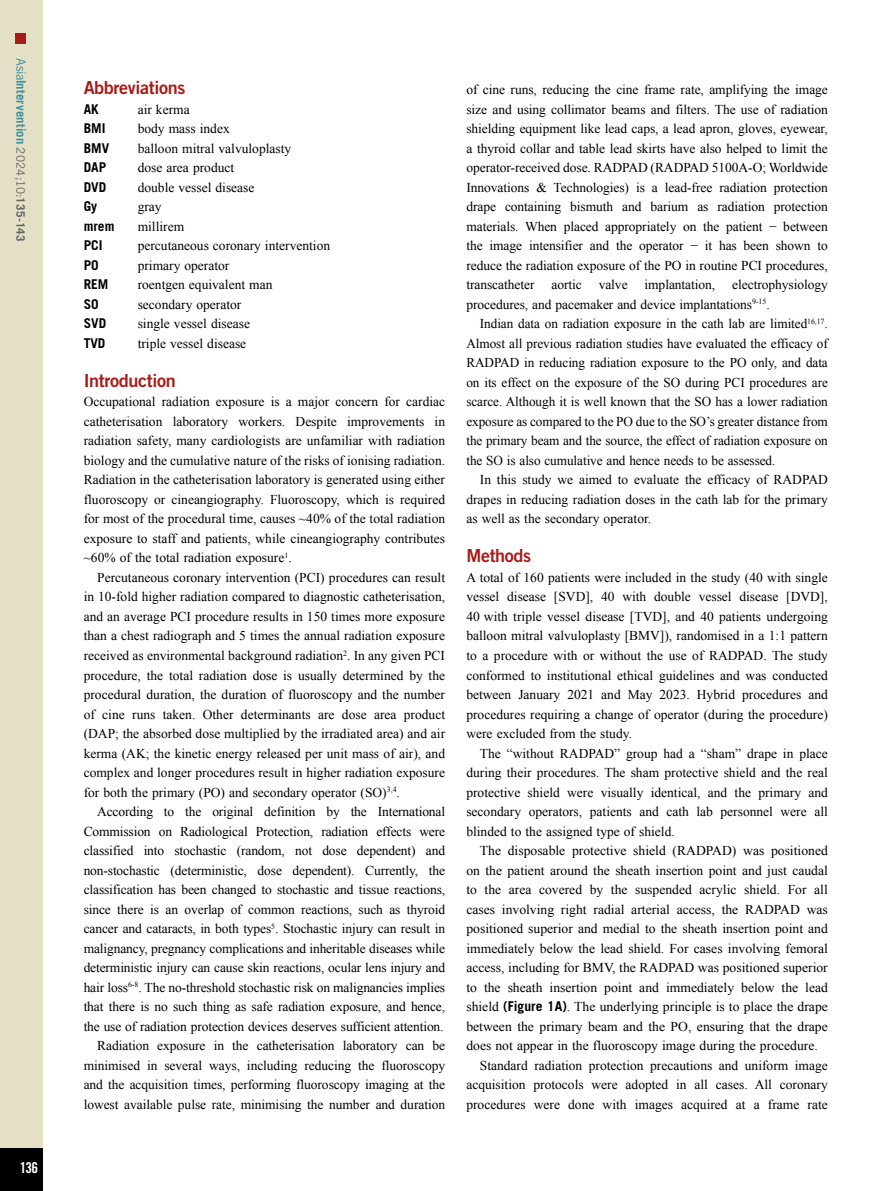
<style>
.page{position:relative;width:893px;height:1191px;background:#fff}
.page>*{position:absolute;margin:0;border:0;box-sizing:border-box;transform-origin:0 0}
.t1{font:18px "Trade Gothic LT Std Bd 2";letter-spacing:-.02em;color:#a91b18}
.t2{font:15px "Trade Gothic LT Std Bd Cn 20";color:#fff}
.t3{font:13.5px/19.5px "Times New Roman";color:#000;text-align:justify}
.t4{font:700 13.5px "Trade Gothic LT Std";color:#000}
.t5{font:700 12.75px "Trade Gothic LT Std";letter-spacing:.005em;color:#418f9b}
.s1{font-weight:400}
.s2{font-weight:400;font-size:11.7px;color:#646363}
.s3{font-size:11.7px;color:#646363}
.s4{font-family:"Trade Gothic LT Std";font-weight:700}
</style>
<div class="page">
<div style="left:0;top:0;width:43px;height:1191px;background:#e4e0c5"></div>
<div style="left:0;top:1148px;width:43px;height:43px;background:#000"></div>
<div style="left:16px;top:34px;width:10px;height:10px;background:#a91b18"></div>
<p class="t5" style="left:29px;top:58px;width:185px;rotate:90deg"><span class="s1">Asia</span>Intervention <span class="s2">2024;10:</span><span class="s3">135-143</span></p>
<p class="t2" style="left:20px;top:1158px;width:20px">136</p>
<h1 class="t1" style="left:84px;top:77px;width:103px">Abbreviations</h1>
<p class="t4" style="left:84px;top:101px;width:17px">AK</p>
<p class="t3" style="left:138px;top:99px;width:54px">air kerma</p>
<p class="t4" style="left:84px;top:120px;width:23px">BMI</p>
<p class="t3" style="left:138px;top:119px;width:94px">body mass index</p>
<p class="t4" style="left:84px;top:140px;width:27px">BMV</p>
<p class="t3" style="left:138px;top:138px;width:155px">balloon mitral valvuloplasty</p>
<p class="t4" style="left:84px;top:159px;width:24px">DAP</p>
<p class="t3" style="left:138px;top:158px;width:98px">dose area product</p>
<p class="t4" style="left:84px;top:179px;width:24px">DVD</p>
<p class="t3" style="left:138px;top:177px;width:118px">double vessel disease</p>
<p class="t4" style="left:84px;top:198px;width:15px">Gy</p>
<p class="t3" style="left:138px;top:197px;width:25px">gray</p>
<p class="t4" style="left:84px;top:218px;width:32px">mrem</p>
<p class="t3" style="left:138px;top:216px;width:48px">millirem</p>
<p class="t4" style="left:84px;top:237px;width:20px">PCI</p>
<p class="t3" style="left:138px;top:236px;width:194px">percutaneous coronary intervention</p>
<p class="t4" style="left:84px;top:257px;width:17px">PO</p>
<p class="t3" style="left:138px;top:255px;width:93px">primary operator</p>
<p class="t4" style="left:84px;top:276px;width:26px">REM</p>
<p class="t3" style="left:138px;top:275px;width:136px">roentgen equivalent man</p>
<p class="t4" style="left:84px;top:296px;width:17px">SO</p>
<p class="t3" style="left:138px;top:294px;width:105px">secondary operator</p>
<p class="t4" style="left:84px;top:315px;width:24px">SVD</p>
<p class="t3" style="left:138px;top:314px;width:114px">single vessel disease</p>
<p class="t4" style="left:84px;top:335px;width:23px">TVD</p>
<p class="t3" style="left:138px;top:333px;width:110px">triple vessel disease</p>
<h1 class="t1" style="left:84px;top:369px;width:94px">Introduction</h1>
<p class="t3" style="left:84px;top:392px;width:363px">Occupational radiation exposure is a major concern for cardiac catheterisation laboratory workers. Despite improvements in radiation safety, many cardiologists are unfamiliar with radiation biology and the cumulative nature of the risks of ionising radiation.<br>Radiation in the catheterisation laboratory is generated using either fluoroscopy or cineangiography. Fluoroscopy, which is required for most of the procedural time, causes ~40% of the total radiation exposure to staff and patients, while cineangiography contributes ~60% of the total radiation exposure<sup>1</sup>.</p>
<p class="t3" style="left:84px;top:567px;width:363px;text-indent:14px">Percutaneous coronary intervention (PCI) procedures can result in 10-fold higher radiation compared to diagnostic catheterisation, and an average PCI procedure results in 150 times more exposure than a chest radiograph and 5 times the annual radiation exposure received as environmental background radiation<sup>2</sup>. In any given PCI procedure, the total radiation dose is usually determined by the procedural duration, the duration of fluoroscopy and the number of cine runs taken. Other determinants are dose area product (DAP; the absorbed dose multiplied by the irradiated area) and air kerma (AK; the kinetic energy released per unit mass of air), and complex and longer procedures result in higher radiation exposure for both the primary (PO) and secondary operator (SO)<sup>3,4</sup>.</p>
<p class="t3" style="left:84px;top:801px;width:363px;text-align:right">According to the original definition by the International Commission on Radiological Protection, radiation effects were classified into stochastic (random, not dose dependent) and non-stochastic (deterministic, dose dependent). Currently, the classification has been changed to stochastic and tissue reactions, since there is an overlap of common reactions, such as thyroid cancer and cataracts, in both types<sup>5</sup>. Stochastic injury can result in malignancy, pregnancy complications and inheritable diseases while deterministic injury can cause skin reactions, ocular lens injury and hair loss<sup>6-8</sup>. The no-threshold stochastic risk on malignancies implies that there is no such thing as safe radiation exposure, and hence, the use of radiation protection devices deserves sufficient attention.<br>Radiation exposure in the catheterisation laboratory can be minimised in several ways, including reducing the fluoroscopy and the acquisition times, performing fluoroscopy imaging at the lowest available pulse rate, minimising the number and duration</p>
<p class="t3" style="left:466px;top:80px;width:363px">of cine runs, reducing the cine frame rate, amplifying the image size and using collimator beams and filters. The use of radiation shielding equipment like lead caps, a lead apron, gloves, eyewear, a thyroid collar and table lead skirts have also helped to limit the operator-received dose. RADPAD (RADPAD 5100A-O; Worldwide Innovations &amp; Technologies) is a lead-free radiation protection drape containing bismuth and barium as radiation protection materials. When placed appropriately on the patient − between the image intensifier and the operator − it has been shown to reduce the radiation exposure of the PO in routine PCI procedures, transcatheter aortic valve implantation, electrophysiology procedures, and pacemaker and device implantations<sup>9-15</sup>.</p>
<p class="t3" style="left:466px;top:314px;width:363px;text-indent:13px">Indian data on radiation exposure in the cath lab are limited<sup>16,17</sup>.<br>Almost all previous radiation studies have evaluated the efficacy of RADPAD in reducing radiation exposure to the PO only, and data on its effect on the exposure of the SO during PCI procedures are scarce. Although it is well known that the SO has a lower radiation exposure as compared to the PO due to the SO’s greater distance from the primary beam and the source, the effect of radiation exposure on the SO is also cumulative and hence needs to be assessed.</p>
<p class="t3" style="left:466px;top:470px;width:363px;text-indent:14px">In this study we aimed to evaluate the efficacy of RADPAD drapes in reducing radiation doses in the cath lab for the primary as well as the secondary operator.</p>
<h1 class="t1" style="left:466px;top:545px;width:66px">Methods</h1>
<p class="t3" style="left:466px;top:567px;width:363px">A total of 160 patients were included in the study (40 with single vessel disease [SVD], 40 with double vessel disease [DVD], 40 with triple vessel disease [TVD], and 40 patients undergoing balloon mitral valvuloplasty [BMV]), randomised in a 1:1 pattern to a procedure with or without the use of RADPAD. The study conformed to institutional ethical guidelines and was conducted between January 2021 and May 2023. Hybrid procedures and procedures requiring a change of operator (during the procedure) were excluded from the study.</p>
<p class="t3" style="left:466px;top:743px;width:363px;text-indent:14px">The “without RADPAD” group had a “sham” drape in place during their procedures. The sham protective shield and the real protective shield were visually identical, and the primary and secondary operators, patients and cath lab personnel were all blinded to the assigned type of shield.</p>
<p class="t3" style="left:480px;top:840px;width:349px">The disposable protective shield (RADPAD) was positioned</p>
<p class="t3" style="left:466px;top:860px;width:363px">on the patient around the sheath insertion point and just caudal</p>
<p class="t3" style="left:466px;top:879px;width:363px">to the area covered by the suspended acrylic shield. For all</p>
<p class="t3" style="left:466px;top:899px;width:363px">cases involving right radial arterial access, the RADPAD was</p>
<p class="t3" style="left:466px;top:918px;width:363px">positioned superior and medial to the sheath insertion point and</p>
<p class="t3" style="left:466px;top:938px;width:363px">immediately below the lead shield. For cases involving femoral</p>
<p class="t3" style="left:466px;top:957px;width:363px">access, including for BMV, the RADPAD was positioned superior</p>
<p class="t3" style="left:466px;top:977px;width:363px">to the sheath insertion point and immediately below the lead</p>
<p class="t3" style="left:466px;top:996px;width:363px">shield <span class="s4">(Figure 1A)</span>. The underlying principle is to place the drape</p>
<p class="t3" style="left:466px;top:1016px;width:363px">between the primary beam and the PO, ensuring that the drape</p>
<p class="t3" style="left:466px;top:1035px;width:353px">does not appear in the fluoroscopy image during the procedure.</p>
<p class="t3" style="left:480px;top:1055px;width:349px">Standard radiation protection precautions and uniform image</p>
<p class="t3" style="left:466px;top:1074px;width:363px">acquisition protocols were adopted in all cases. All coronary</p>
<p class="t3" style="left:466px;top:1094px;width:363px">procedures were done with images acquired at a frame rate</p>
</div>
